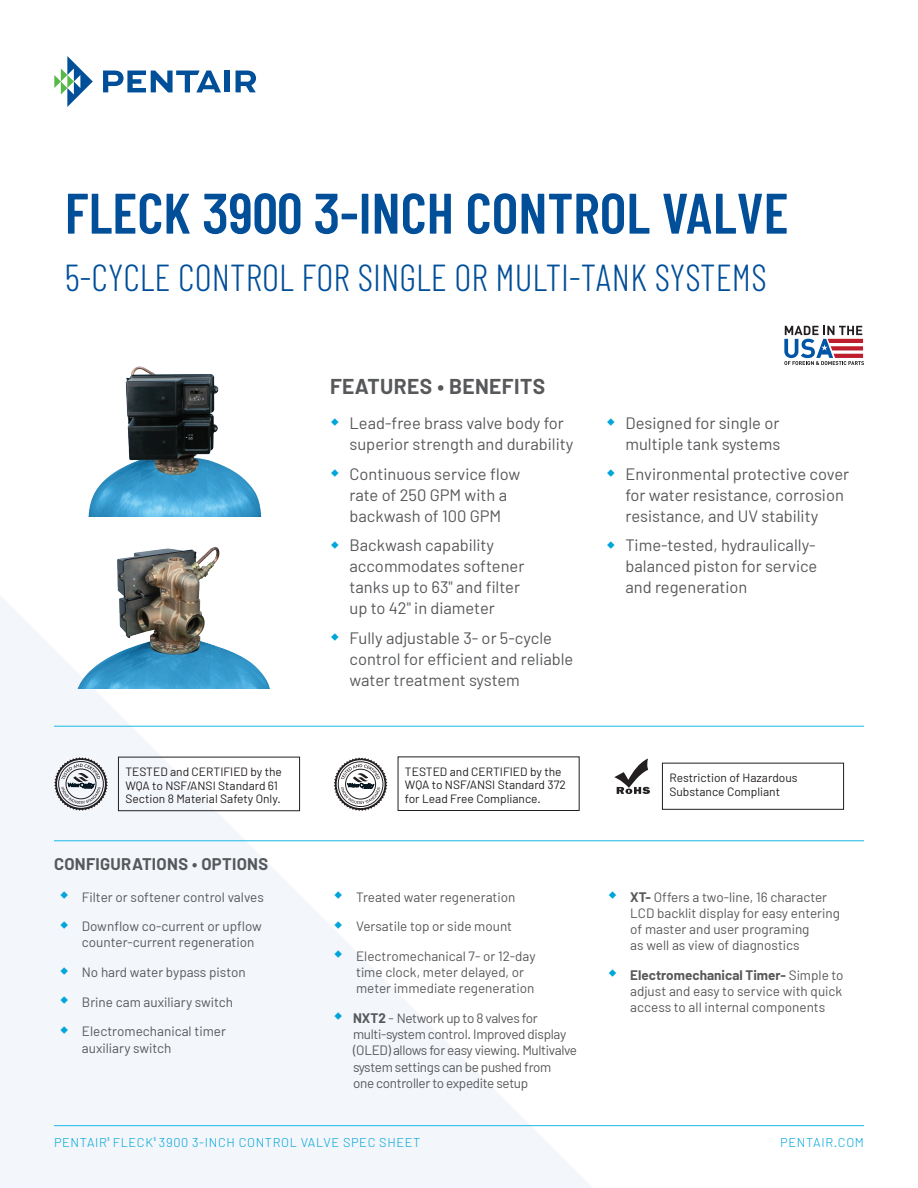
<style>
.page{position:relative;width:918px;height:1188px;background:#fff}
.page>*{position:absolute;margin:0;border:0;box-sizing:border-box;transform-origin:0 0}
.Brand_Name_Line_NS{font:600 57px "Barlow Condensed";color:#014e99}
.Brand_Name_Line_NS-2{font:300 37.5px "Barlow Condensed";color:#014e99}
.BodyCopy{font:700 21px "Barlow";letter-spacing:.02em;color:#57585a}
.BodyCopy-2{font:16.5px/21px "Barlow";color:#57585a}
.BodyCopy-3{font:700 16.5px "Barlow";letter-spacing:.02em;color:#57585a}
.Features_Benefits_bo{font:13.5px/16.2px "Barlow";color:#57585a}
.Body{font:13.5px/16.2px "Barlow";letter-spacing:-.025em;color:#57585a}
.Descriptor_InfoLine{font:300 12.75px "Barlow";letter-spacing:.05em;color:#00a5da}
.AP_Important_Informa{font:12px/13.5px "Barlow";color:#231f20}
.Descriptor_InfoLine-2{font:500 4.35px "Barlow";color:#00a5da}
.s1{font-weight:700}
</style>
<div class="page">
<svg style="left:0;top:596px;width:608px;height:592px;fill:#f3f6fa"></svg>
<hr style="left:54px;top:1125px;width:810px;height:1px;background:#19b9e4">
<hr style="left:54px;top:726px;width:810px;height:1px;background:#19b9e4">
<hr style="left:54px;top:840px;width:810px;height:1px;background:#19b9e4">
<svg style="left:784px;top:326px;width:80px;height:39px"></svg>
<img style="left:88px;top:366px;width:174px;height:150px">
<div style="left:118px;top:757px;width:182px;height:54px;border:1px solid #231f20"></div>
<svg style="left:54px;top:757px;width:54px;height:54px"></svg>
<div style="left:398px;top:757px;width:181px;height:54px;border:1px solid #231f20"></div>
<svg style="left:334px;top:757px;width:54px;height:54px"></svg>
<svg style="left:54px;top:56px;width:39px;height:51px"></svg>
<svg style="left:103px;top:71px;width:118px;height:21px"></svg>
<div style="left:225px;top:71px;width:5px;height:21px;background:#014e99"></div>
<svg style="left:236px;top:71px;width:20px;height:21px"></svg>
<img style="left:71px;top:547px;width:206px;height:142px">
<div style="left:662px;top:763px;width:182px;height:47px;border:1px solid #231f20"></div>
<svg style="left:614px;top:759px;width:36px;height:35px"></svg>
<svg style="left:331px;top:634px;width:7px;height:7px"></svg>
<svg style="left:61px;top:891px;width:7px;height:8px"></svg>
<svg style="left:61px;top:921px;width:7px;height:8px"></svg>
<svg style="left:61px;top:967px;width:7px;height:7px"></svg>
<svg style="left:61px;top:997px;width:7px;height:7px"></svg>
<svg style="left:61px;top:1026px;width:7px;height:8px"></svg>
<svg style="left:335px;top:891px;width:7px;height:8px"></svg>
<svg style="left:335px;top:921px;width:7px;height:8px"></svg>
<svg style="left:335px;top:951px;width:7px;height:7px"></svg>
<svg style="left:335px;top:1013px;width:7px;height:7px"></svg>
<p class="Brand_Name_Line_NS" style="left:65px;top:178px;width:725px">FLECK 3900 3-INCH CONTROL VALVE</p>
<p class="Brand_Name_Line_NS-2" style="left:65px;top:254px;width:704px">5-CYCLE CONTROL FOR SINGLE OR MULTI-TANK SYSTEMS</p>
<p class="BodyCopy" style="left:330px;top:374px;width:217px">FEATURES • BENEFITS</p>
<p class="BodyCopy-2" style="left:350px;top:412px;width:225px">Lead-free brass valve body for superior strength and durability</p>
<p class="BodyCopy-2" style="left:350px;top:463px;width:172px">Continuous service flow rate of 250 GPM with a backwash of 100 GPM</p>
<p class="BodyCopy-2" style="left:350px;top:534px;width:176px">Backwash capability accommodates softener tanks up to 63" and filter up to 42" in diameter</p>
<p class="BodyCopy-2" style="left:350px;top:627px;width:225px">Fully adjustable 3- or 5-cycle control for efficient and reliable water treatment system</p>
<p class="AP_Important_Informa" style="left:125px;top:765px;width:158px">TESTED and CERTIFIED by the<br>WQA to NSF/ANSI Standard 61<br>Section 8 Material Safety Only.</p>
<p class="AP_Important_Informa" style="left:405px;top:764px;width:162px">TESTED and CERTIFIED by the<br>WQA to NSF/ANSI Standard 372 for Lead Free Compliance.</p>
<p class="BodyCopy-3" style="left:54px;top:854px;width:216px">CONFIGURATIONS • OPTIONS</p>
<p class="Features_Benefits_bo" style="left:82px;top:888px;width:184px">Filter or softener control valves</p>
<p class="Features_Benefits_bo" style="left:82px;top:918px;width:182px">Downflow co-current or upflow counter-current regeneration</p>
<p class="Features_Benefits_bo" style="left:82px;top:964px;width:165px">No hard water bypass piston</p>
<p class="Features_Benefits_bo" style="left:82px;top:993px;width:153px">Brine cam auxiliary switch</p>
<p class="Features_Benefits_bo" style="left:82px;top:1023px;width:146px">Electromechanical timer auxiliary switch</p>
<p class="Features_Benefits_bo" style="left:356px;top:888px;width:161px">Treated water regeneration</p>
<p class="Features_Benefits_bo" style="left:356px;top:918px;width:158px">Versatile top or side mount</p>
<p class="Features_Benefits_bo" style="left:356px;top:948px;width:181px">Electromechanical 7- or 12-day time clock, meter delayed, or meter immediate regeneration</p>
<p class="Body" style="left:353px;top:1010px;width:226px"><span class="s1">NXT2</span> - Network up to 8 valves for multi-system control. Improved display (OLED) allows for easy viewing. Multivalve system settings can be pushed from<br>one controller to expedite setup</p>
<p class="BodyCopy-2" style="left:626px;top:412px;width:156px">Designed for single or multiple tank systems</p>
<p class="BodyCopy-2" style="left:626px;top:463px;width:225px">Environmental protective cover for water resistance, corrosion resistance, and UV stability</p>
<p class="BodyCopy-2" style="left:626px;top:534px;width:193px;text-align:justify">Time-tested, hydraulically&shy;balanced piston for service and regeneration</p>
<p class="AP_Important_Informa" style="left:669px;top:771px;width:130px">Restriction of Hazardous<br>Substance Compliant</p>
<p class="Features_Benefits_bo" style="left:630px;top:888px;width:211px"><span class="s1">XT-</span> Offers a two-line, 16 character LCD backlit display for easy entering of master and user programing<br>as well as view of diagnostics</p>
<p class="Features_Benefits_bo" style="left:630px;top:967px;width:215px;text-align:justify"><span class="s1">Electromechanical Timer-</span> Simple to adjust and easy to service with quick access to all internal components</p>
<p class="Descriptor_InfoLine" style="left:54px;top:1134px;width:54px">PENTAIR</p>
<p class="Descriptor_InfoLine-2" style="left:108px;top:1136px;width:4px">§</p>
<p class="Descriptor_InfoLine" style="left:113px;top:1134px;width:42px">FLECK</p>
<p class="Descriptor_InfoLine-2" style="left:154px;top:1136px;width:4px">§</p>
<p class="Descriptor_InfoLine" style="left:159px;top:1134px;width:263px">3900 3-INCH CONTROL VALVE SPEC SHEET</p>
<p class="Descriptor_InfoLine" style="left:780px;top:1134px;width:85px">PENTAIR.COM</p>
</div>
